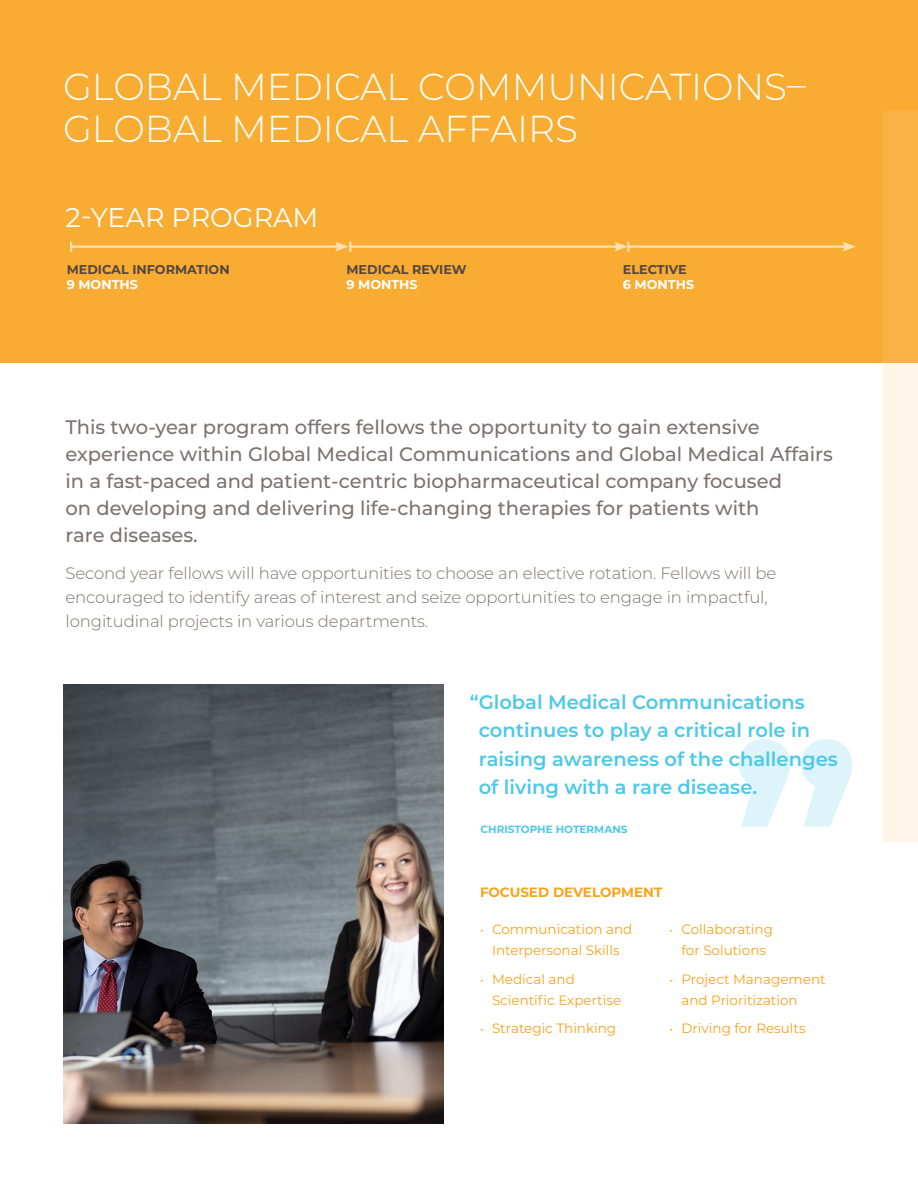
<style>
.page{position:relative;width:918px;height:1188px;background:#fff}
.page>*{position:absolute;margin:0;border:0;box-sizing:border-box;transform-origin:0 0}
.t1{font:300 37.5px/42px "Montserrat";color:#fff}
.t2{font:27px "Montserrat";color:#fff}
.t3{font:500 19.5px/27px "Montserrat";color:#7d726d}
.t4{font:600 19.5px/28.5px "Montserrat";color:#4ec8e8}
.Body-Large{font:300 16.5px/24px "Montserrat";letter-spacing:-.005em;color:#7d726d}
.t5{font:13.5px/21px "Montserrat";color:#f9a31b;text-align:center}
.t6{font:700 13.5px "Montserrat";color:#f9a31b}
.t7{font:700 12.75px "Montserrat";color:#544640}
.t8{font:700 12.75px "Montserrat";color:#fff}
.t9{font:700 10.5px "Montserrat";color:#4ec8e8}
.s1{font-size:12px}
</style>
<div class="page">
<div style="left:0;top:0;width:918px;height:363px;background:#f9ac32"></div>
<svg style="left:883px;top:111px;width:35px;height:730px;background:#fcddaf"></svg>
<img style="left:63px;top:685px;width:381px;height:438px">
<hr style="left:71px;top:245px;width:268px;height:3px;background:#fee0b6">
<svg style="left:70px;top:242px;width:2px;height:10px"></svg>
<hr style="left:350px;top:245px;width:269px;height:3px;background:#fee0b6">
<svg style="left:335px;top:242px;width:16px;height:10px"></svg>
<hr style="left:628px;top:245px;width:219px;height:3px;background:#fee0b6">
<svg style="left:614px;top:242px;width:16px;height:10px"></svg>
<svg style="left:842px;top:242px;width:14px;height:9px"></svg>
<svg style="left:739px;top:739px;width:113px;height:88px"></svg>
<h2 class="t1" style="left:63px;top:64px;width:744px">GLOBAL MEDICAL COMMUNICATIONS–<br>GLOBAL MEDICAL AFFAIRS</h2>
<h3 class="t2" style="left:66px;top:199px;width:254px">2-YEAR PROGRAM</h3>
<p class="t7" style="left:67px;top:261px;width:164px">MEDICAL INFORMATION</p>
<p class="t8" style="left:67px;top:276px;width:73px">9 MONTHS</p>
<p class="t7" style="left:346px;top:261px;width:122px">MEDICAL REVIEW</p>
<p class="t8" style="left:346px;top:276px;width:73px">9 MONTHS</p>
<p class="t7" style="left:623px;top:261px;width:65px">ELECTIVE</p>
<p class="t8" style="left:623px;top:276px;width:73px">6 MONTHS</p>
<h4 class="t3" style="left:65px;top:412px;width:769px">This two-year program offers fellows the opportunity to gain extensive experience within Global Medical Communications and Global Medical Affairs in a fast-paced and patient-centric biopharmaceutical company focused<br>on developing and delivering life-changing therapies for patients with<br>rare diseases.</h4>
<p class="Body-Large" style="left:65px;top:561px;width:713px">Second year fellows will have opportunities to choose an elective rotation. Fellows will be encouraged to identify areas of interest and seize opportunities to engage in impactful, longitudinal projects in various departments.</p>
<p class="t4" style="left:479px;top:686px;width:361px;text-indent:-9px">“Global Medical Communications continues to play a critical role in raising awareness of the challenges of living with a rare disease.</p>
<p class="t9" style="left:481px;top:822px;width:149px">CHRISTOPHE HOTERMANS</p>
<p class="t6" style="left:480px;top:882px;width:184px">FOCUSED DEVELOPMENT</p>
<p class="t5" style="left:480px;top:918px;width:154px"><span class="s1">•</span> Communication and<br>Interpersonal Skills</p>
<p class="t5" style="left:492px;top:968px;width:131px;text-align:left;text-indent:-12px"><span class="s1">•</span> Medical and<br>Scientific Expertise</p>
<p class="t5" style="left:480px;top:1017px;width:138px"><span class="s1">•</span> Strategic Thinking</p>
<p class="t5" style="left:669px;top:918px;width:105px"><span class="s1">•</span> Collaborating for Solutions</p>
<p class="t5" style="left:681px;top:968px;width:146px;text-align:left;text-indent:-12px"><span class="s1">•</span> Project Management and Prioritization</p>
<p class="t5" style="left:669px;top:1017px;width:138px"><span class="s1">•</span> Driving for Results</p>
</div>
